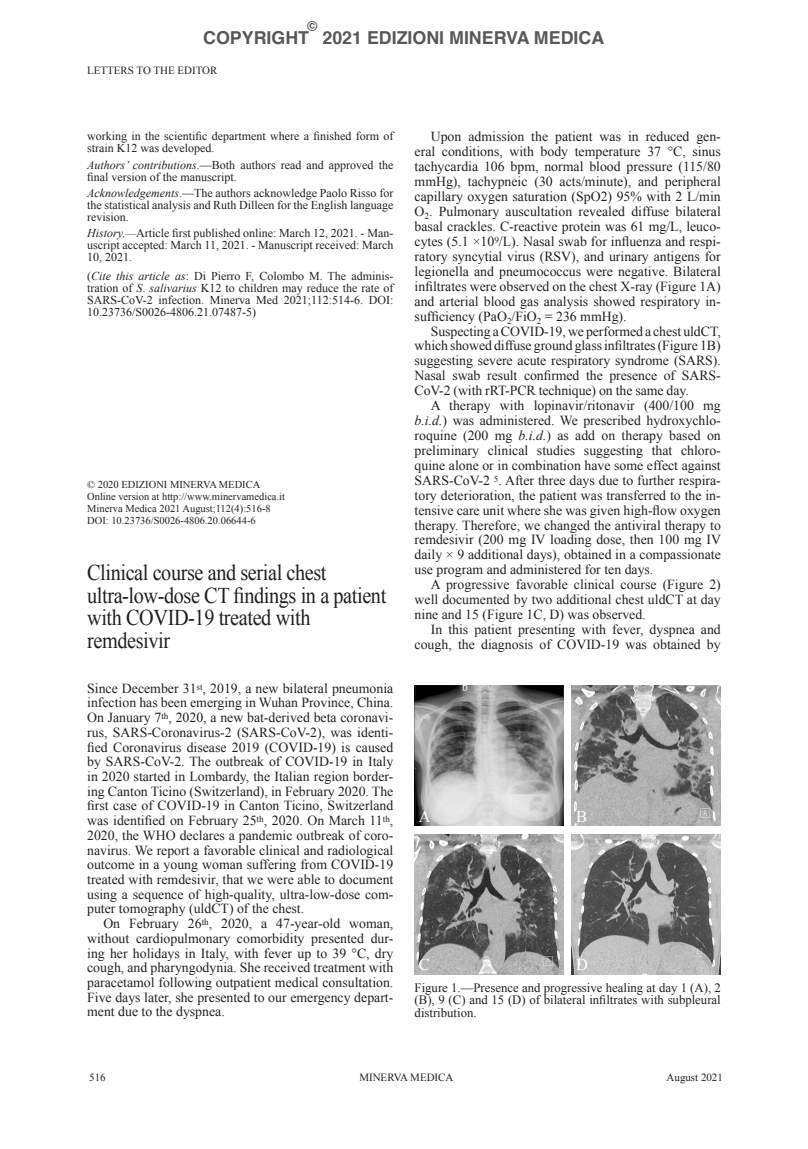
<style>
.page{position:relative;width:808px;height:1149px;background:#fff}
.page>*{position:absolute;margin:0;border:0;box-sizing:border-box;transform-origin:0 0}
.Article_Title{font:22.5px/22.5px "Times New Roman";letter-spacing:-.02em;color:#231f20;scale:.9 1}
.t1{font:700 17.85px "Helvetica";color:#57585a}
.Figure_Letters{font:16.5px "Times New Roman";color:#fff}
.t2{font:700 13.95px "Helvetica";color:#57585a}
.Paragraph{font:13.8px/14.9px "Times New Roman";color:#231f20;text-align:justify}
.Paragraph_DropCap{font:13.8px/14.7px "Times New Roman";color:#231f20;text-align:justify}
.Fig_Caption{font:12.75px/12.8px "Times New Roman";color:#231f20;text-align:justify}
.CITAZIONE{font:12px/12px "Times New Roman";color:#231f20;text-align:justify}
.ACKNOWLEDGEMENTS{font:12px/12px "Times New Roman";color:#231f20;text-align:justify}
.History{font:12px/12px "Times New Roman";color:#231f20;text-align:justify}
.AUTHORS__CONTRIBUTIO{font:12px/12px "Times New Roman";color:#231f20}
.CONFLICTS_OF_INTERES{font:12px/12px "Times New Roman";color:#231f20}
.PIEDINO{font:10.95px "Times New Roman";color:#231f20}
.TESTATINA{font:10.95px "Times New Roman";color:#231f20}
.DOI{font:10.5px "Times New Roman";color:#231f20}
.COPYRIGHT{font:10.5px "Times New Roman";color:#231f20}
.s1{font-style:italic}
</style>
<div class="page">
<img style="left:415px;top:685px;width:148px;height:140px">
<img style="left:572px;top:685px;width:149px;height:140px">
<img style="left:415px;top:834px;width:148px;height:139px">
<img style="left:572px;top:834px;width:149px;height:139px">
<p class="t2" style="left:307px;top:15px;width:12px">©</p>
<p class="t1" style="left:322px;top:23px;width:283px">2021 EDIZIONI MINERVA MEDICA</p>
<p class="t1" style="left:203px;top:23px;width:107px">COPYRIGHT</p>
<p class="TESTATINA" style="left:87px;top:63px;width:132px">LETTERS TO THE EDITOR</p>
<p class="CONFLICTS_OF_INTERES" style="left:87px;top:130px;width:308px">working in the scientific department where a finished form of strain K12 was developed.</p>
<p class="AUTHORS__CONTRIBUTIO" style="left:87px;top:158px;width:308px"><span class="s1">Authors’ contributions</span>.—Both authors read and approved the final version of the manuscript.</p>
<p class="ACKNOWLEDGEMENTS" style="left:87px;top:186px;width:308px"><span class="s1">Acknowledgements</span>.—The authors acknowledge Paolo Risso for the statistical analysis and Ruth Dilleen for the English language revision.</p>
<p class="History" style="left:87px;top:227px;width:308px"><span class="s1">History.—</span>Article first published online: March 12, 2021. - Man&shy;uscript accepted: March 11, 2021. - Manuscript received: March 10, 2021.</p>
<p class="CITAZIONE" style="left:87px;top:269px;width:308px">(<span class="s1">Cite this article as</span>: Di Pierro F, Colombo M. The adminis&shy;tration of <span class="s1">S</span>. <span class="s1">salivarius</span> K12 to children may reduce the rate of SARS-CoV-2 infection. Minerva Med 2021;112:514-6. DOI:<br>10.23736/S0026-4806.21.07487-5)</p>
<p class="COPYRIGHT" style="left:87px;top:477px;width:100px">© 2020 EDIZIONI MINERVA</p>
<p class="COPYRIGHT" style="left:219px;top:477px;width:17px">MEDICA</p>
<p class="COPYRIGHT" style="left:87px;top:489px;width:199px">Online version at http://www.minervamedica.it</p>
<p class="DOI" style="left:87px;top:501px;width:185px">Minerva Medica 2021 August;112(4):516-8</p>
<p class="DOI" style="left:87px;top:513px;width:170px">DOI: 10.23736/S0026-4806.20.06644-6</p>
<p class="Article_Title" style="left:87px;top:561px;width:334px">Clinical course and serial chest ultra-low-dose CT findings in a patient with COVID -19 treated with remdesivir</p>
<p class="Paragraph_DropCap" style="left:87px;top:680px;width:308px">Since December 31<sup>st</sup>, 2019, a new bilateral pneumonia infection has been emerging in Wuhan Province, China.<br>On January 7<sup>th</sup>, 2020, a new bat-derived beta coronavi&shy;rus, SARS-Coronavirus-2 (SARS-CoV-2), was identi&shy;fied Coronavirus disease 2019 (COVID-19) is caused by SARS-CoV-2. The outbreak of COVID -19 in Italy in 2020 started in Lombardy, the Italian region border&shy;ing Canton Ticino (Switzerland), in February 2020. The first case of COVID-19 in Canton Ticino, Switzerland was identified on February 25<sup>th</sup>, 2020. On March 11<sup>th</sup>, 2020, the WHO declares a pandemic outbreak of coro&shy;navirus. We report a favorable clinical and radiological outcome in a young woman suffering from COVID -19 treated with remdesivir, that we were able to document using a sequence of high-quality, ultra-low-dose com&shy;puter tomography (uldCT) of the chest.</p>
<p class="Paragraph" style="left:87px;top:915px;width:308px;text-indent:16px">On February 26<sup>th</sup>, 2020, a 47-year-old woman, without cardiopulmonary comorbidity presented dur&shy;ing her holidays in Italy, with fever up to 39 °C, dry cough, and pharyngodynia. She received treatment with paracetamol following outpatient medical consultation.<br>Five days later, she presented to our emergency depart&shy;ment due to the dyspnea.</p>
<p class="Paragraph" style="left:415px;top:129px;width:308px;text-indent:16px">Upon admission the patient was in reduced gen&shy;eral conditions, with body temperature 37 °C, sinus tachycardia 106 bpm, normal blood pressure (115/80 mmHg), tachypneic (30 acts/minute), and peripheral capillary oxygen saturation (SpO2) 95% with 2 L/min O<sub>2</sub>. Pulmonary auscultation revealed diffuse bilateral basal crackles. C-reactive protein was 61 mg/L, leuco&shy;cytes (5.1 ×10<sup>9</sup>/L). Nasal swab for influenza and respi&shy;ratory syncytial virus (RSV), and urinary antigens for legionella and pneumococcus were negative. Bilateral infiltrates were observed on the chest X-ray (Figure 1A) and arterial blood gas analysis showed respiratory in&shy;sufficiency (PaO<sub>2</sub>/FiO<sub>2</sub> = 236 mmHg).</p>
<p class="Paragraph" style="left:415px;top:323px;width:308px;text-indent:16px">Suspecting a COVID -19, we performed a chest uldCT, which showed diffuse ground glass infiltrates (Figure 1B) suggesting severe acute respiratory syndrome (SARS).<br>Nasal swab result confirmed the presence of SARS-CoV-2 (with rRT-PCR technique) on the same day.</p>
<p class="Paragraph" style="left:415px;top:398px;width:308px;text-align:left;text-indent:16px">A therapy with lopinavir/ritonavir (400/100 mg <span class="s1">b.i.d.</span>) was administered. We prescribed hydroxychlo&shy;roquine (200 mg <span class="s1">b.i.d.</span>) as add on therapy based on preliminary clinical studies suggesting that chloro&shy;quine alone or in combination have some effect against SARS-CoV-2 <sup>5</sup>. After three days due to further respira&shy;tory deterioration, the patient was transferred to the in&shy;tensive care unit where she was given high-flow oxygen therapy. Therefore, we changed the antiviral therapy to remdesivir (200 mg IV loading dose, then 100 mg IV daily × 9 additional days), obtained in a compassionate use program and administered for ten days.</p>
<p class="Paragraph" style="left:415px;top:577px;width:308px;text-indent:16px">A progressive favorable clinical course (Figure 2) well documented by two additional chest uldCT at day nine and 15 (Figure 1C, D) was observed.</p>
<p class="Paragraph" style="left:415px;top:621px;width:308px;text-align:right">In this patient presenting with fever, dyspnea and cough, the diagnosis of COVID -19 was obtained by</p>
<p class="Figure_Letters" style="left:419px;top:804px;width:13px">A</p>
<p class="Figure_Letters" style="left:419px;top:953px;width:11px">C</p>
<p class="Figure_Letters" style="left:576px;top:804px;width:13px">B</p>
<p class="Figure_Letters" style="left:576px;top:953px;width:13px">D</p>
<p class="Fig_Caption" style="left:415px;top:980px;width:308px">Figure 1.—Presence and progressive healing at day 1 (A), 2 (B), 9 (C) and 15 (D) of bilateral infiltrates with subpleural distribution.</p>
<p class="PIEDINO" style="left:89px;top:1069px;width:18px">516</p>
<p class="PIEDINO" style="left:359px;top:1069px;width:96px">Minerva Medica</p>
<p class="PIEDINO" style="left:667px;top:1069px;width:58px">August 2021</p>
</div>
